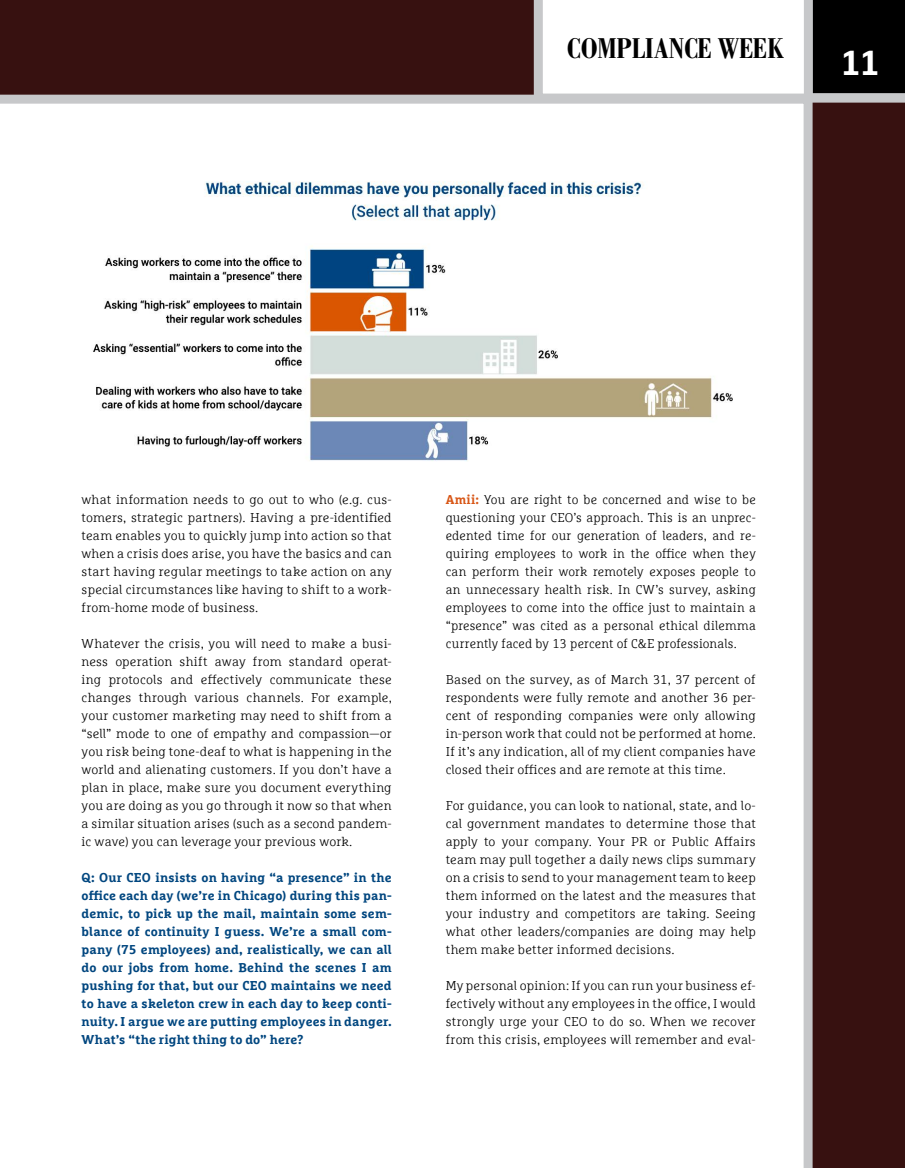
<style>
.page{position:relative;width:905px;height:1168px;background:#fff}
.page>*{position:absolute;margin:0;border:0;box-sizing:border-box;transform-origin:0 0}
.t1{font:700 34.5px "Marselis Slab Offc";color:#fff}
.t2{font:700 condensed 30.6px "Bodoni Std";color:#000}
.t3{font:300 12.75px/18px "Marselis Slab Offc";letter-spacing:.01em;color:#000;text-align:justify}
.t4{font:700 12.75px/18px "Marselis Slab Offc";letter-spacing:.015em;color:#00467f;text-align:justify}
.s1{font-weight:700;color:#d85717}
</style>
<div class="page">
<div style="left:0;top:0;width:904px;height:1168px;background:#371110"></div>
<div style="left:0;top:95px;width:812px;height:1073px;background:#fff"></div>
<svg style="left:534px;top:0;width:370px;height:103px;background:#bebebe"></svg>
<img style="left:81px;top:158px;width:674px;height:314px">
<h2 class="t2" style="left:567px;top:32px;width:218px">COMPLIANCE WEEK</h2>
<h1 class="t1" style="left:839px;top:41px;width:42px">11</h1>
<p class="t3" style="left:82px;top:490px;width:311px">what information needs to go out to who (e.g. cus&shy;tomers, strategic partners). Having a pre-identified team enables you to quickly jump into action so that when a crisis does arise, you have the basics and can start having regular meetings to take action on any special circumstances like having to shift to a work&shy;from-home mode of business.</p>
<p class="t3" style="left:82px;top:634px;width:311px">Whatever the crisis, you will need to make a busi&shy;ness operation shift away from standard operat&shy;ing protocols and effectively communicate these changes through various channels. For example, your customer marketing may need to shift from a “sell” mode to one of empathy and compassion—or you risk being tone-deaf to what is happening in the world and alienating customers. If you don’t have a plan in place, make sure you document everything you are doing as you go through it now so that when a similar situation arises (such as a second pandem&shy;ic wave) you can leverage your previous work.</p>
<p class="t4" style="left:82px;top:868px;width:311px">Q: Our CEO insists on having “a presence” in the office each day (we’re in Chicago) during this pan&shy;demic, to pick up the mail, maintain some sem&shy;blance of continuity I guess. We’re a small com&shy;pany (75 employees) and, realistically, we can all do our jobs from home. Behind the scenes I am pushing for that, but our CEO maintains we need to have a skeleton crew in each day to keep conti&shy;nuity. I argue we are putting employees in danger.<br>What’s “the right thing to do” here?</p>
<p class="t3" style="left:445px;top:490px;width:311px"><span class="s1">Amii:</span> You are right to be concerned and wise to be questioning your CEO’s approach. This is an unprec&shy;edented time for our generation of leaders, and re&shy;quiring employees to work in the office when they can perform their work remotely exposes people to an unnecessary health risk. In CW’s survey, asking employees to come into the office just to maintain a “presence” was cited as a personal ethical dilemma currently faced by 13 percent of C&amp;E professionals.</p>
<p class="t3" style="left:445px;top:670px;width:311px">Based on the survey, as of March 31, 37 percent of respondents were fully remote and another 36 per&shy;cent of responding companies were only allowing in-person work that could not be performed at home.<br>If it’s any indication, all of my client companies have closed their offices and are remote at this time.</p>
<p class="t3" style="left:445px;top:796px;width:311px">For guidance, you can look to national, state, and lo&shy;cal government mandates to determine those that apply to your company. Your PR or Public Affairs team may pull together a daily news clips summary on a crisis to send to your management team to keep them informed on the latest and the measures that your industry and competitors are taking. Seeing what other leaders/companies are doing may help them make better informed decisions.</p>
<p class="t3" style="left:445px;top:976px;width:311px">My personal opinion: If you can run your business ef&shy;fectively without any employees in the office, I would strongly urge your CEO to do so. When we recover from this crisis, employees will remember and eval-</p>
</div>
